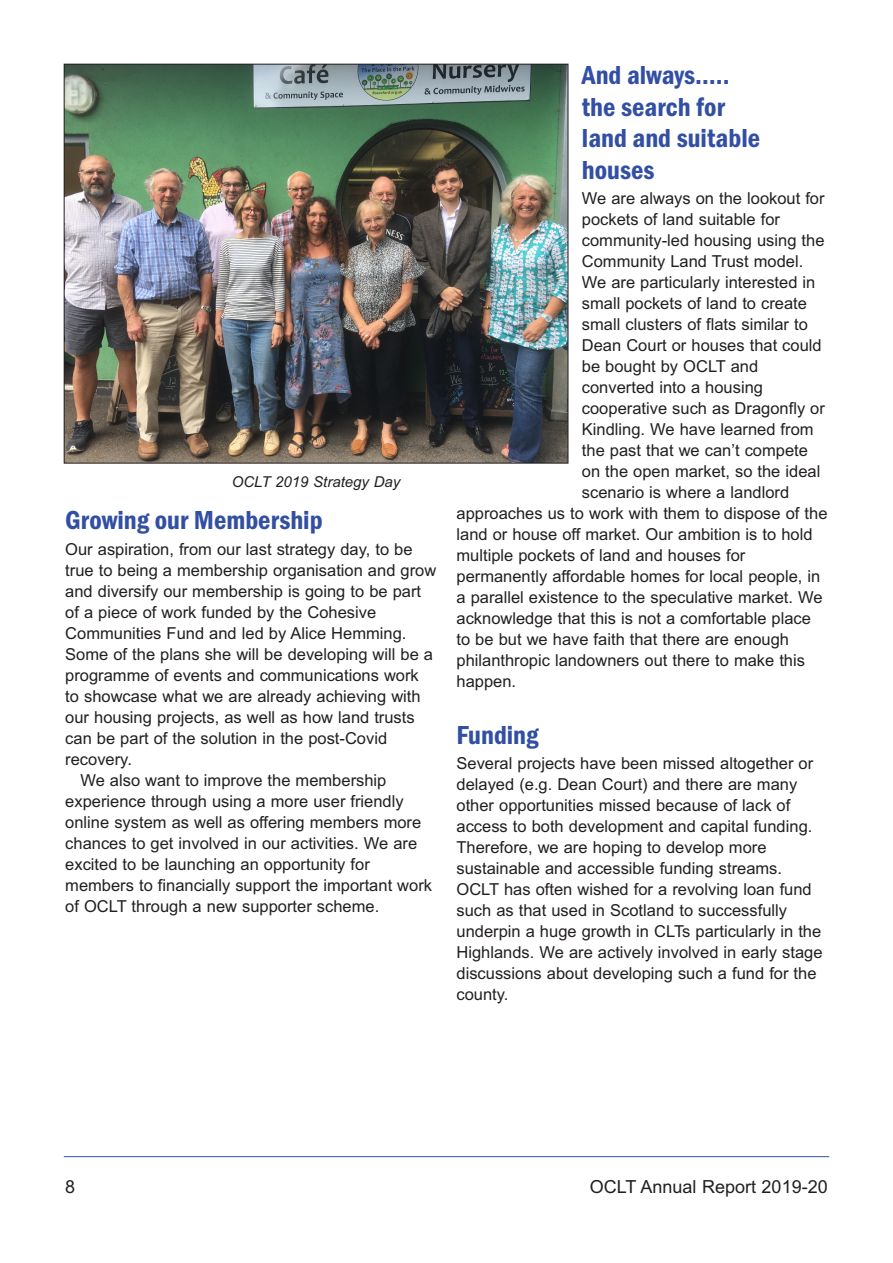
<style>
.page{position:relative;width:893px;height:1263px;background:#fff}
.page>*{position:absolute;margin:0;border:0;box-sizing:border-box;transform-origin:0 0}
.t1{font:600 condensed 27px/31.5px "Franklin Gothic";color:#324fa4}
.t2{font:18px "Arial";color:#231f20}
.t3{font:16.5px/21px "Arial";color:#231f20}
.t4{font:italic 15px "Arial";color:#231f20}
</style>
<div class="page">
<hr style="left:64px;top:1156px;width:765px;height:1px;background:#324fa4">
<img style="left:66px;top:66px;width:500px;height:395px">
<p class="t4" style="left:232px;top:473px;width:170px">OCLT 2019 Strategy Day</p>
<h1 class="t1" style="left:65px;top:504px;width:259px">Growing our Membership</h1>
<p class="t3" style="left:65px;top:538px;width:349px">Our aspiration, from our last strategy day, to be</p>
<p class="t3" style="left:65px;top:559px;width:373px">true to being a membership organisation and grow</p>
<p class="t3" style="left:65px;top:580px;width:357px">and diversify our membership is going to be part</p>
<p class="t3" style="left:65px;top:601px;width:312px">of a piece of work funded by the Cohesive</p>
<p class="t3" style="left:65px;top:622px;width:343px">Communities Fund and led by Alice Hemming.</p>
<p class="t3" style="left:65px;top:643px;width:369px">Some of the plans she will be developing will be a</p>
<p class="t3" style="left:65px;top:664px;width:355px">programme of events and communications work</p>
<p class="t3" style="left:65px;top:685px;width:357px">to showcase what we are already achieving with</p>
<p class="t3" style="left:65px;top:706px;width:351px">our housing projects, as well as how land trusts</p>
<p class="t3" style="left:65px;top:727px;width:323px">can be part of the solution in the post-Covid</p>
<p class="t3" style="left:65px;top:748px;width:68px">recovery.</p>
<p class="t3" style="left:80px;top:769px;width:307px">We also want to improve the membership</p>
<p class="t3" style="left:65px;top:790px;width:340px">experience through using a more user friendly</p>
<p class="t3" style="left:65px;top:811px;width:357px">online system as well as offering members more</p>
<p class="t3" style="left:65px;top:832px;width:353px">chances to get involved in our activities. We are</p>
<p class="t3" style="left:65px;top:853px;width:306px">excited to be launching an opportunity for</p>
<p class="t3" style="left:65px;top:874px;width:368px">members to financially support the important work</p>
<p class="t3" style="left:65px;top:895px;width:315px">of OCLT through a new supporter scheme.</p>
<h1 class="t1" style="left:582px;top:59px;width:180px">And always….. the search for land and suitable houses</h1>
<p class="t3" style="left:582px;top:188px;width:244px">We are always on the lookout for</p>
<p class="t3" style="left:582px;top:209px;width:200px">pockets of land suitable for</p>
<p class="t3" style="left:582px;top:230px;width:244px">community-led housing using the</p>
<p class="t3" style="left:582px;top:251px;width:223px">Community Land Trust model.</p>
<p class="t3" style="left:582px;top:272px;width:235px">We are particularly interested in</p>
<p class="t3" style="left:582px;top:293px;width:227px">small pockets of land to create</p>
<p class="t3" style="left:582px;top:314px;width:228px">small clusters of flats similar to</p>
<p class="t3" style="left:582px;top:335px;width:241px">Dean Court or houses that could</p>
<p class="t3" style="left:582px;top:356px;width:178px">be bought by OCLT and</p>
<p class="t3" style="left:582px;top:377px;width:183px">converted into a housing</p>
<p class="t3" style="left:582px;top:398px;width:245px">cooperative such as Dragonfly or</p>
<p class="t3" style="left:582px;top:419px;width:233px">Kindling. We have learned from</p>
<p class="t3" style="left:582px;top:440px;width:228px">the past that we can’t compete</p>
<p class="t3" style="left:582px;top:461px;width:240px">on the open market, so the ideal</p>
<p class="t3" style="left:582px;top:482px;width:209px">scenario is where a landlord</p>
<p class="t3" style="left:456px;top:503px;width:372px">approaches us to work with them to dispose of the</p>
<p class="t3" style="left:456px;top:524px;width:358px">land or house off market. Our ambition is to hold</p>
<p class="t3" style="left:456px;top:545px;width:290px">multiple pockets of land and houses for</p>
<p class="t3" style="left:456px;top:566px;width:365px">permanently affordable homes for local people, in</p>
<p class="t3" style="left:456px;top:587px;width:368px">a parallel existence to the speculative market. We</p>
<p class="t3" style="left:456px;top:608px;width:356px">acknowledge that this is not a comfortable place</p>
<p class="t3" style="left:456px;top:629px;width:334px">to be but we have faith that there are enough</p>
<p class="t3" style="left:456px;top:650px;width:350px">philanthropic landowners out there to make this</p>
<p class="t3" style="left:456px;top:671px;width:61px">happen.</p>
<h1 class="t1" style="left:456px;top:719px;width:84px">Funding</h1>
<p class="t3" style="left:456px;top:753px;width:368px">Several projects have been missed altogether or delayed (e.g. Dean Court) and there are many other opportunities missed because of lack of access to both development and capital funding.<br>Therefore, we are hoping to develop more sustainable and accessible funding streams.<br>OCLT has often wished for a revolving loan fund such as that used in Scotland to successfully underpin a huge growth in CLTs particularly in the Highlands. We are actively involved in early stage discussions about developing such a fund for the county.</p>
<p class="t2" style="left:65px;top:1176px;width:12px">8</p>
<p class="t2" style="left:590px;top:1176px;width:239px">OCLT Annual Report 2019-20</p>
</div>
